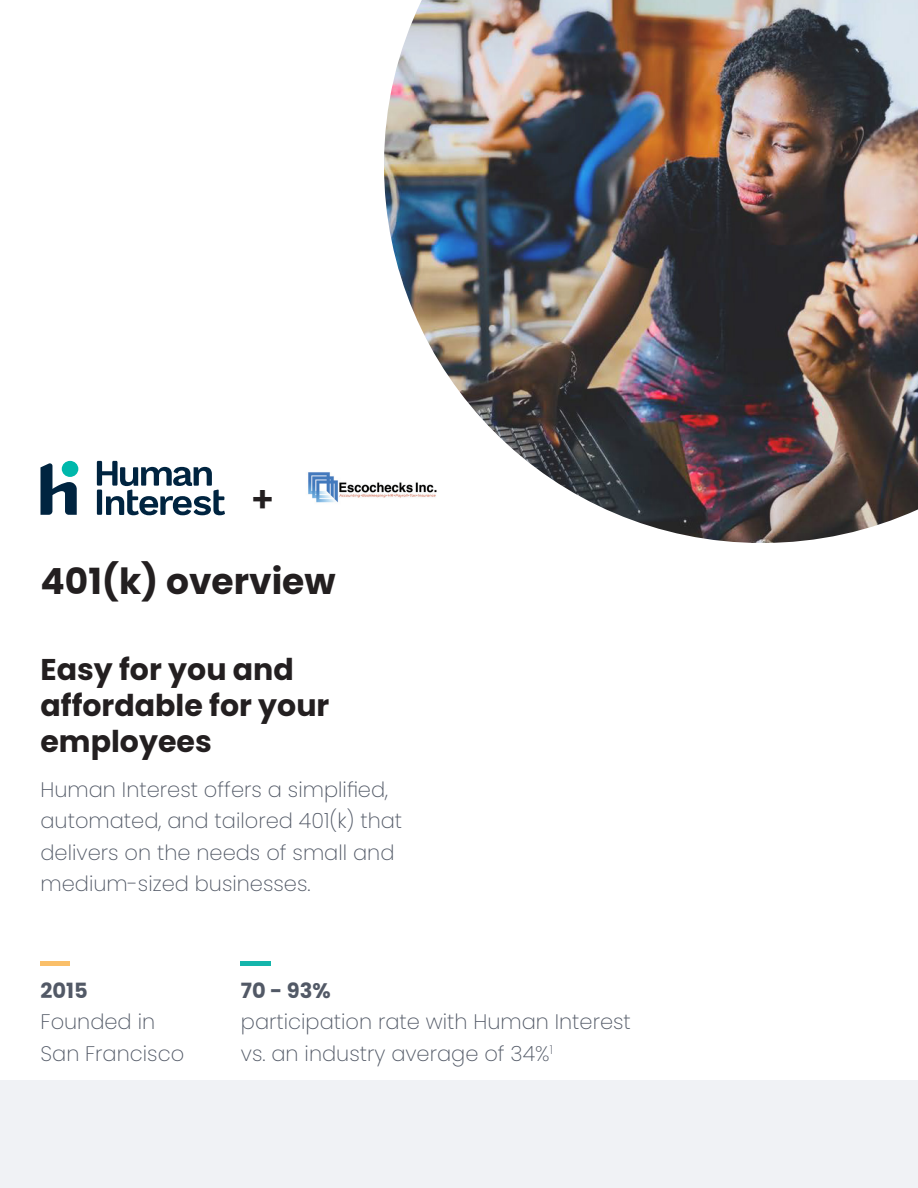
<style>
.page{position:relative;width:918px;height:1188px;background:#fff}
.page>*{position:absolute;margin:0;border:0;box-sizing:border-box;transform-origin:0 0}
.t1{font:700 36px "Poppins";color:#231f20}
.t2{font:600 36px "Poppins";color:#231f20}
.t3{font:700 30px/36px "Poppins";color:#231f20}
.t4{font:200 21px/31.5px "Poppins";color:#525966}
.t5{font:700 21px "Poppins";color:#525966}
</style>
<div class="page">
<img style="left:384px;top:0;width:534px;height:543px">
<svg style="left:97px;top:461px;width:128px;height:54px"></svg>
<svg style="left:62px;top:461px;width:16px;height:16px"></svg>
<svg style="left:40px;top:463px;width:37px;height:52px"></svg>
<div style="left:0;top:1080px;width:918px;height:108px;background:#f0f2f5"></div>
<img style="left:308px;top:469px;width:137px;height:38px">
<hr style="left:240px;top:961px;width:30px;height:4px;background:#14b5ab">
<hr style="left:40px;top:961px;width:30px;height:4px;background:#fabf69">
<p class="t2" style="left:251px;top:479px;width:26px">+</p>
<p class="t1" style="left:40px;top:561px;width:297px">401(k) overview</p>
<p class="t3" style="left:40px;top:652px;width:290px">Easy for you and affordable for your employees</p>
<p class="t4" style="left:40px;top:774px;width:363px">Human Interest offers a simplified, automated, and tailored 401(k) that delivers on the needs of small and medium-sized businesses.</p>
<p class="t5" style="left:41px;top:978px;width:49px">2015</p>
<p class="t4" style="left:41px;top:1006px;width:145px">Founded in<br>San Francisco</p>
<p class="t5" style="left:241px;top:978px;width:91px">70 - 93%</p>
<p class="t4" style="left:241px;top:1006px;width:391px">participation rate with Human Interest vs. an industry average of 34%<sup>1</sup></p>
</div>
